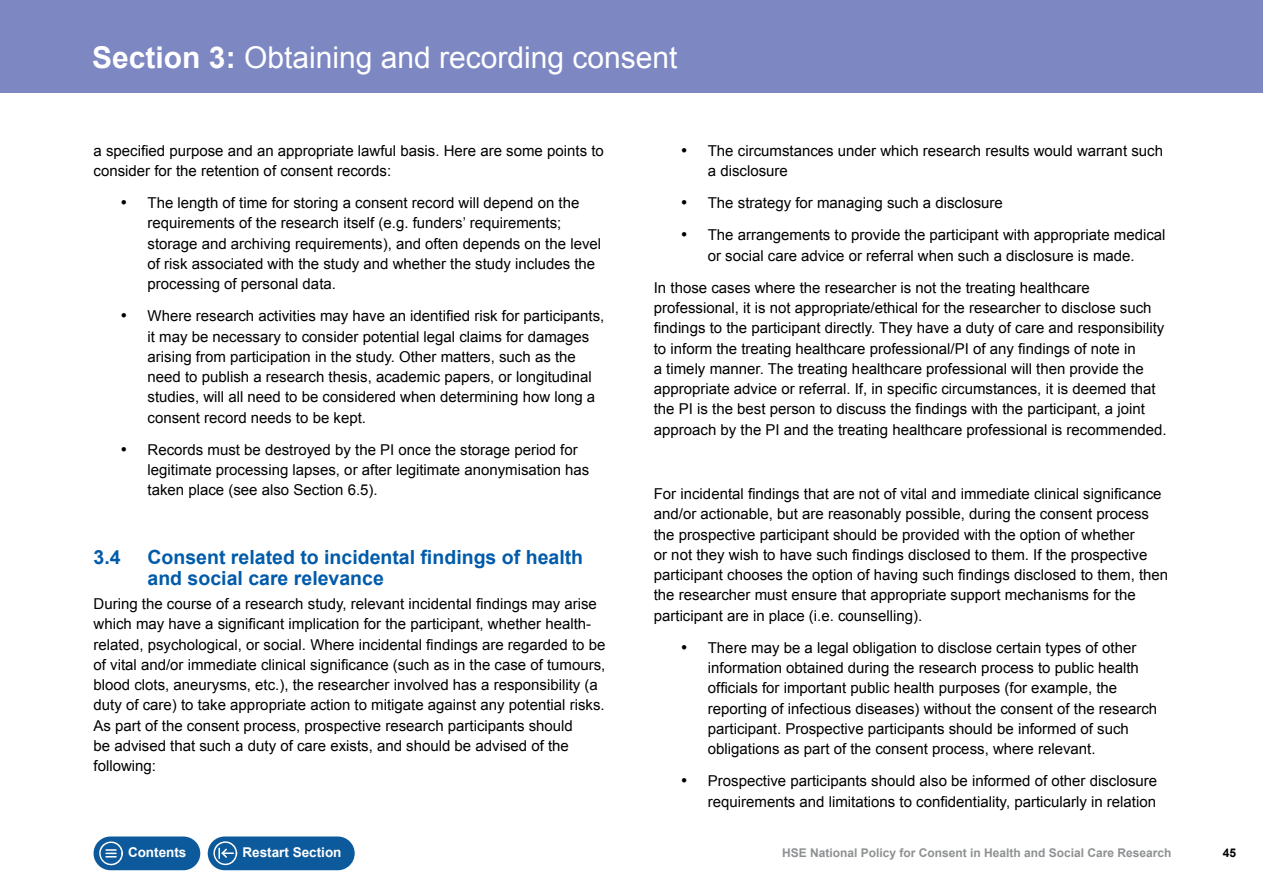
<style>
.page{position:relative;width:1263px;height:893px;background:#fff}
.page>*{position:absolute;margin:0;border:0;box-sizing:border-box;transform-origin:0 0}
.t1{font:30px "Arial";color:#fff}
.t2{font:700 19.5px/21px "Arial";color:#005baa}
.t3{font:15px/20.2px "Arial";color:#000}
.t4{font:700 13.5px "Arial";color:#fff}
.t5{font:700 12px "Arial";color:#8e9092}
.t6{font:700 12px "Arial";color:#000}
.s1{font-weight:700}
</style>
<div class="page">
<div style="left:94px;top:836px;width:106px;height:34px;background:#0c5a9c;border-radius:17px"></div>
<svg style="left:96px;top:840px;width:27px;height:27px"></svg>
<div style="left:0;top:0;width:1263px;height:92px;background:#7d87c2"></div>
<div style="left:208px;top:836px;width:147px;height:34px;background:#0c5a9c;border-radius:17px"></div>
<svg style="left:209px;top:840px;width:28px;height:27px"></svg>
<h1 class="t1" style="left:92px;top:38px;width:587px"><span class="s1">Section 3:</span> Obtaining and recording consent</h1>
<p class="t3" style="left:94px;top:140px;width:512px">a specified purpose and an appropriate lawful basis. Here are some points to consider for the retention of consent records:</p>
<p class="t3" style="left:148px;top:193px;width:455px;text-indent:-27px">• The length of time for storing a consent record will depend on the requirements of the research itself (e.g. funders’ requirements; storage and archiving requirements), and often depends on the level of risk associated with the study and whether the study includes the processing of personal data.</p>
<p class="t3" style="left:148px;top:306px;width:458px;text-indent:-27px">• Where research activities may have an identified risk for participants, it may be necessary to consider potential legal claims for damages arising from participation in the study. Other matters, such as the need to publish a research thesis, academic papers, or longitudinal studies, will all need to be considered when determining how long a consent record needs to be kept.</p>
<p class="t3" style="left:148px;top:440px;width:443px;text-indent:-27px">• Records must be destroyed by the PI once the storage period for legitimate processing lapses, or after legitimate anonymisation has taken place (see also Section 6.5).</p>
<h2 class="t2" style="left:94px;top:547px;width:29px">3.4</h2>
<h2 class="t2" style="left:148px;top:547px;width:437px">Consent related to incidental findings of health and social care relevance</h2>
<p class="t3" style="left:94px;top:594px;width:513px">During the course of a research study, relevant incidental findings may arise which may have a significant implication for the participant, whether health&shy;related, psychological, or social. Where incidental findings are regarded to be of vital and/or immediate clinical significance (such as in the case of tumours, blood clots, aneurysms, etc.), the researcher involved has a responsibility (a duty of care) to take appropriate action to mitigate against any potential risks.<br>As part of the consent process, prospective research participants should<br>be advised that such a duty of care exists, and should be advised of the following:</p>
<p class="t3" style="left:708px;top:140px;width:457px;text-indent:-27px">• The circumstances under which research results would warrant such a disclosure</p>
<p class="t3" style="left:681px;top:193px;width:324px">• The strategy for managing such a disclosure</p>
<p class="t3" style="left:681px;top:225px;width:486px;text-align:center">• The arrangements to provide the participant with appropriate medical or social care advice or referral when such a disclosure is made.</p>
<p class="t3" style="left:654px;top:278px;width:514px">In those cases where the researcher is not the treating healthcare professional, it is not appropriate/ethical for the researcher to disclose such findings to the participant directly. They have a duty of care and responsibility to inform the treating healthcare professional/PI of any findings of note in<br>a timely manner. The treating healthcare professional will then provide the appropriate advice or referral. If, in specific circumstances, it is deemed that the PI is the best person to discuss the findings with the participant, a joint approach by the PI and the treating healthcare professional is recommended.</p>
<p class="t3" style="left:654px;top:484px;width:516px">For incidental findings that are not of vital and immediate clinical significance and/or actionable, but are reasonably possible, during the consent process the prospective participant should be provided with the option of whether<br>or not they wish to have such findings disclosed to them. If the prospective participant chooses the option of having such findings disclosed to them, then the researcher must ensure that appropriate support mechanisms for the participant are in place (i.e. counselling).</p>
<p class="t3" style="left:708px;top:638px;width:451px;text-indent:-27px">• There may be a legal obligation to disclose certain types of other information obtained during the research process to public health officials for important public health purposes (for example, the reporting of infectious diseases) without the consent of the research participant. Prospective participants should be informed of such obligations as part of the consent process, where relevant.</p>
<p class="t3" style="left:681px;top:771px;width:478px;text-align:right">• Prospective participants should also be informed of other disclosure requirements and limitations to confidentiality, particularly in relation</p>
<p class="t4" style="left:128px;top:844px;width:60px">Contents</p>
<p class="t5" style="left:782px;top:844px;width:391px">HSE National Policy for Consent in Health and Social Care Research</p>
<p class="t6" style="left:1223px;top:844px;width:15px">45</p>
<p class="t4" style="left:242px;top:844px;width:101px">Restart Section</p>
</div>
